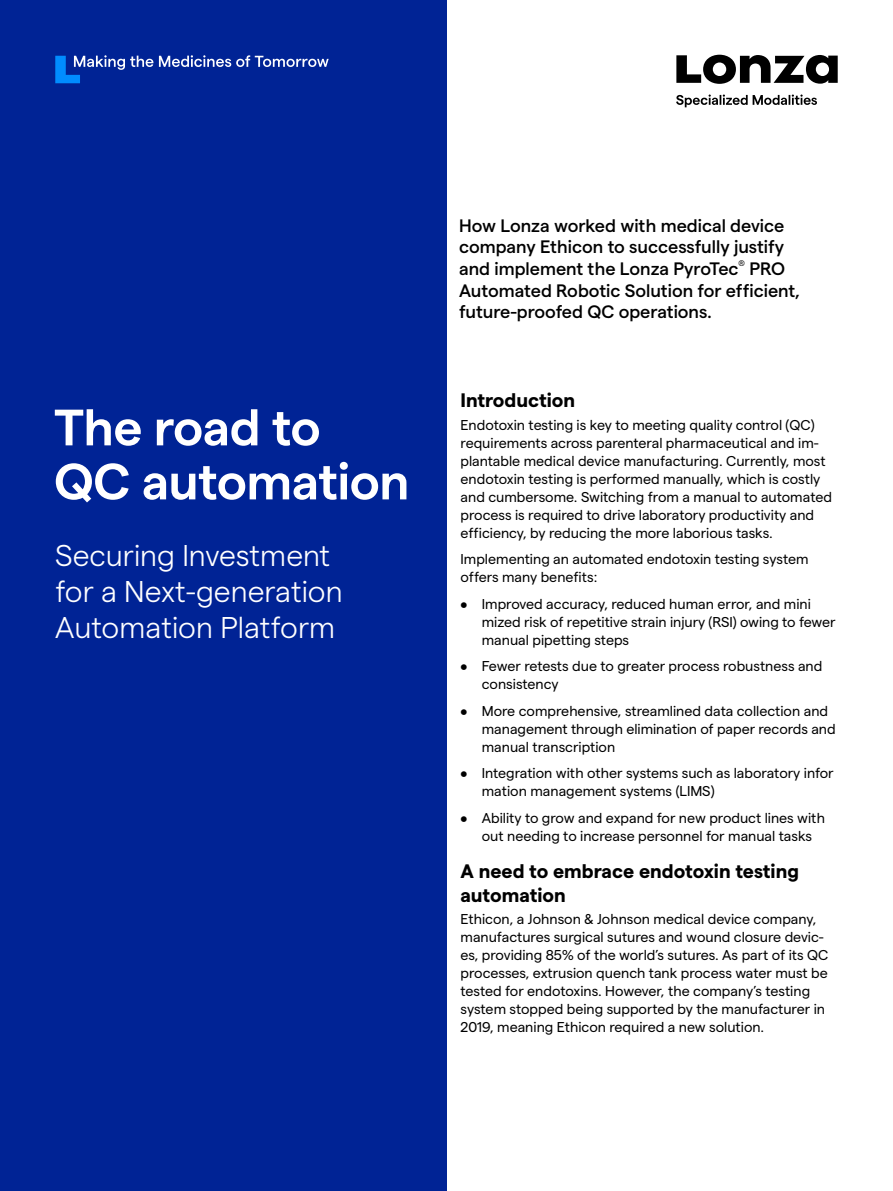
<style>
.page{position:relative;width:893px;height:1191px;background:#fff}
.page>*{position:absolute;margin:0;border:0;box-sizing:border-box;transform-origin:0 0}
.t1{font:600 51px/54px "Matter";letter-spacing:-.01em;color:#fff}
.t2{font:300 30px/36px "Matter";color:#fff}
.t3{font:700 19.5px/24px "Matter";color:#000}
.t4{font:500 18px/21.6px "Matter";color:#000;text-align:justify}
.t5{font:14.25px/18px "Matter";color:#000}
.t6{font:500 8.1px "Matter";color:#000}
</style>
<div class="page">
<div style="left:0;top:0;width:446px;height:1191px;background:#002395"></div>
<svg style="left:55px;top:55px;width:274px;height:28px"></svg>
<svg style="left:676px;top:55px;width:162px;height:29px"></svg>
<svg style="left:676px;top:94px;width:141px;height:13px"></svg>
<h1 class="t1" style="left:54px;top:396px;width:357px">The road to<br>QC automation</h1>
<h2 class="t2" style="left:55px;top:535px;width:289px">Securing Investment for a Next-generation<br>Automation Platform</h2>
<p class="t4" style="left:459px;top:213px;width:327px">How Lonza worked with medical device company Ethicon to successfully justify and implement the Lonza PyroTec</p>
<p class="t6" style="left:739px;top:257px;width:8px">®</p>
<p class="t4" style="left:459px;top:256px;width:343px;text-align:left;text-indent:290px">PRO<br>Automated Robotic Solution for efficient, future-proofed QC operations.</p>
<h3 class="t3" style="left:460px;top:387px;width:116px">Introduction</h3>
<p class="t5" style="left:460px;top:414px;width:373px">Endotoxin testing is key to meeting quality control (QC) requirements across parenteral pharmaceutical and im&shy;plantable medical device manufacturing. Currently, most endotoxin testing is performed manually, which is costly and cumbersome. Switching from a manual to automated process is required to drive laboratory productivity and efficiency, by reducing the more laborious tasks.</p>
<p class="t5" style="left:460px;top:549px;width:350px">Implementing an automated endotoxin testing system offers many benefits:</p>
<p class="t5" style="left:482px;top:593px;width:355px;text-indent:-21px">• Improved accuracy, reduced human error, and mini mized risk of repetitive strain injury (RSI) owing to fewer manual pipetting steps</p>
<p class="t5" style="left:482px;top:656px;width:342px;text-indent:-21px">• Fewer retests due to greater process robustness and consistency</p>
<p class="t5" style="left:482px;top:700px;width:355px;text-indent:-21px">• More comprehensive, streamlined data collection and management through elimination of paper records and manual transcription</p>
<p class="t5" style="left:482px;top:763px;width:353px;text-indent:-21px">• Integration with other systems such as laboratory infor mation management systems (LIMS)</p>
<p class="t5" style="left:460px;top:807px;width:366px;text-align:center">• Ability to grow and expand for new product lines with out needing to increase personnel for manual tasks</p>
<h3 class="t3" style="left:460px;top:857px;width:340px">A need to embrace endotoxin testing automation</h3>
<p class="t5" style="left:460px;top:908px;width:369px">Ethicon, a Johnson &amp; Johnson medical device company, manufactures surgical sutures and wound closure devic&shy;es, providing 85% of the world’s sutures. As part of its QC processes, extrusion quench tank process water must be tested for endotoxins. However, the company’s testing system stopped being supported by the manufacturer in 2019, meaning Ethicon required a new solution.</p>
</div>
